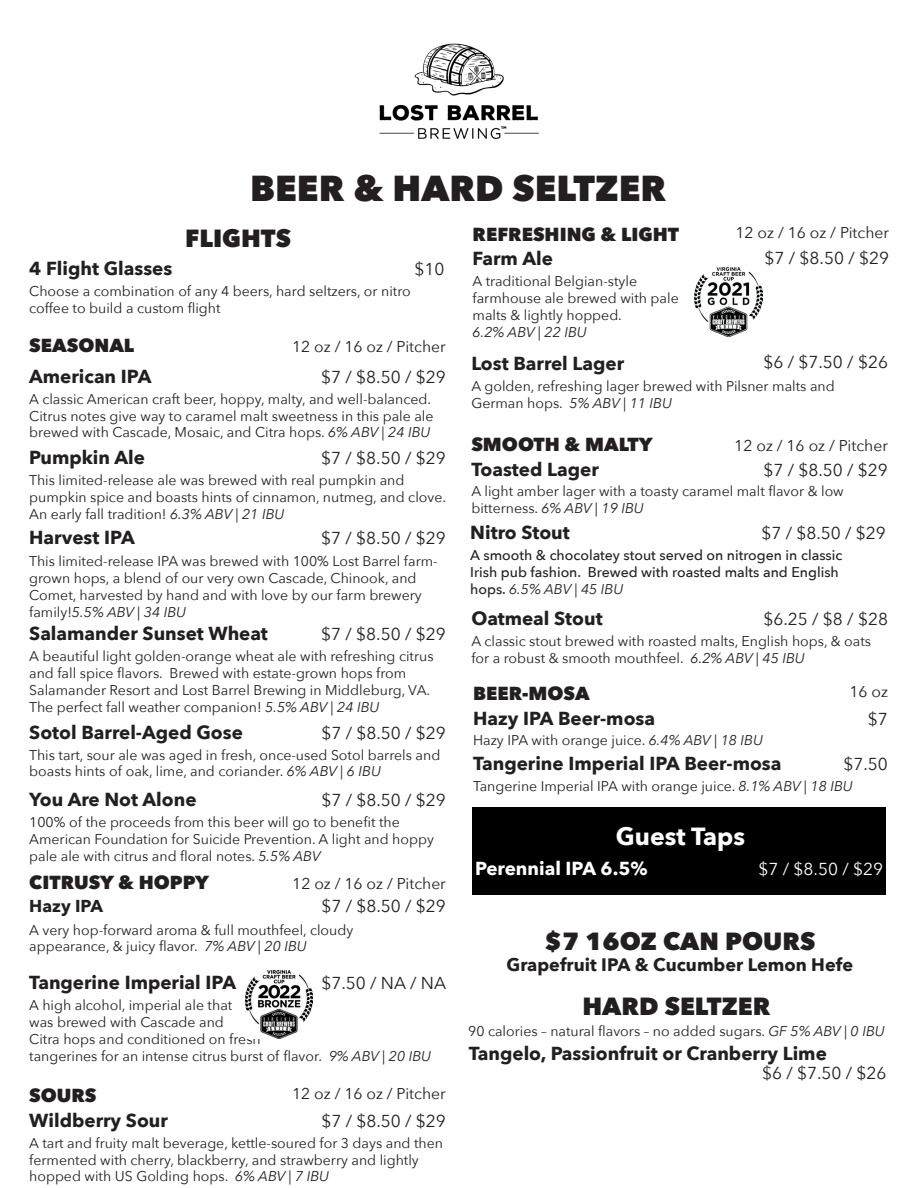
<style>
.page{position:relative;width:918px;height:1188px;background:#fff}
.page>*{position:absolute;margin:0;border:0;box-sizing:border-box;transform-origin:0 0}
.t1{font:800 36px "Avenir Next";color:#231f20}
.t2{font:800 24.75px "Avenir Next";color:#231f20}
.Name{font:700 24.75px "Avenir Next";color:#fff}
.Name-2{font:700 18.75px "Avenir Next";color:#231f20}
.t3{font:800 18.75px "Avenir Next";color:#231f20}
.Name-3{font:700 18.75px "Avenir Next";color:#fff}
.Name-4{font:700 18px "Avenir Next";color:#231f20}
.Name-5{font:17.25px "Avenir Next";color:#231f20}
.Name-6{font:17.25px "Avenir Next";color:#fff}
.Name-7{font:700 17.25px "Avenir Next";color:#231f20}
.price{font:15.6px "Avenir Next";color:#231f20}
.Description{font:14.1px/17px "Avenir Next";color:#231f20}
.IBU{font:14.1px/17px "Avenir Next";color:#231f20}
.desc{font:14.1px/17px "Avenir Next";color:#231f20}
.Description-2{font:500 14.1px/17px "Avenir Next";color:#231f20}
.IBU-2{font:italic 14.1px "Avenir Next";color:#231f20}
.s1{font-style:italic}
.s2{font-weight:400;font-style:italic}
</style>
<div class="page">
<div style="left:472px;top:807px;width:414px;height:87px;background:#000"></div>
<img style="left:379px;top:43px;width:160px;height:97px">
<img style="left:695px;top:268px;width:67px;height:68px">
<img style="left:245px;top:970px;width:68px;height:69px">
<p class="t1" style="left:250px;top:166px;width:418px">BEER &amp; HARD SELTZER</p>
<p class="t2" style="left:185px;top:223px;width:108px">FLIGHTS</p>
<p class="Name-2" style="left:29px;top:252px;width:145px">4 Flight Glasses</p>
<p class="Name-5" style="left:414px;top:254px;width:32px">$10</p>
<p class="Description" style="left:29px;top:282px;width:383px">Choose a combination of any 4 beers, hard seltzers, or nitro coffee to build a custom flight</p>
<p class="t3" style="left:29px;top:334px;width:107px">SEASONAL</p>
<p class="price" style="left:292px;top:333px;width:155px">12 oz / 16 oz / Pitcher</p>
<p class="Name-2" style="left:29px;top:360px;width:124px">American IPA</p>
<p class="Name-5" style="left:321px;top:362px;width:126px">$7 / $8.50 / $29</p>
<p class="IBU" style="left:29px;top:390px;width:406px">A classic American craft beer, hoppy, malty, and well-balanced.<br>Citrus notes give way to caramel malt sweetness in this pale ale brewed with Cascade, Mosaic, and Citra hops. <span class="s1">6% ABV | 24 IBU</span></p>
<p class="Name-2" style="left:29px;top:442px;width:117px">Pumpkin Ale</p>
<p class="Name-5" style="left:321px;top:444px;width:126px">$7 / $8.50 / $29</p>
<p class="IBU" style="left:29px;top:471px;width:418px">This limited-release ale was brewed with real pumpkin and pumpkin spice and boasts hints of cinnamon, nutmeg, and clove.<br>An early fall tradition! <span class="s1">6.3% ABV | 21 IBU</span></p>
<p class="Name-2" style="left:29px;top:521px;width:107px">Harvest IPA</p>
<p class="Name-5" style="left:321px;top:523px;width:126px">$7 / $8.50 / $29</p>
<p class="IBU" style="left:29px;top:552px;width:410px">This limited-release IPA was brewed with 100% Lost Barrel farm&shy;grown hops, a blend of our very own Cascade, Chinook, and Comet, harvested by hand and with love by our farm brewery family!<span class="s1">5.5% ABV | 34 IBU</span></p>
<p class="Name-2" style="left:29px;top:618px;width:240px">Salamander Sunset Wheat</p>
<p class="Name-5" style="left:321px;top:620px;width:126px">$7 / $8.50 / $29</p>
<p class="IBU" style="left:29px;top:647px;width:406px">A beautiful light golden-orange wheat ale with refreshing citrus and fall spice flavors. Brewed with estate-grown hops from Salamander Resort and Lost Barrel Brewing in Middleburg, VA.<br>The perfect fall weather companion! <span class="s1">5.5% ABV | 24 IBU</span></p>
<p class="Name-2" style="left:29px;top:716px;width:215px">Sotol Barrel-Aged Gose</p>
<p class="Name-5" style="left:321px;top:718px;width:126px">$7 / $8.50 / $29</p>
<p class="Description" style="left:29px;top:746px;width:413px">This tart, sour ale was aged in fresh, once-used Sotol barrels and boasts hints of oak, lime, and coriander. <span class="s1">6% ABV | 6 IBU</span></p>
<p class="Name-2" style="left:29px;top:783px;width:169px">You Are Not Alone</p>
<p class="Name-5" style="left:321px;top:785px;width:126px">$7 / $8.50 / $29</p>
<p class="Description" style="left:29px;top:813px;width:406px">100% of the proceeds from this beer will go to benefit the<br>American Foundation for Suicide Prevention. A light and hoppy pale ale with citrus and floral notes. <span class="s1">5.5% ABV</span></p>
<p class="t3" style="left:29px;top:871px;width:181px">CITRUSY &amp; HOPPY</p>
<p class="price" style="left:292px;top:870px;width:155px">12 oz / 16 oz / Pitcher</p>
<p class="Name-7" style="left:29px;top:891px;width:75px">Hazy IPA</p>
<p class="Name-5" style="left:321px;top:892px;width:126px">$7 / $8.50 / $29</p>
<p class="desc" style="left:29px;top:921px;width:326px">A very hop-forward aroma &amp; full mouthfeel, cloudy appearance, &amp; juicy flavor. <span class="s1">7% ABV | 20 IBU</span></p>
<p class="Name-2" style="left:29px;top:966px;width:208px">Tangerine Imperial IPA</p>
<p class="Name-5" style="left:322px;top:968px;width:126px">$7.50 / NA / NA</p>
<p class="Description" style="left:29px;top:996px;width:204px">A high alcohol, imperial ale that</p>
<p class="Description" style="left:29px;top:1013px;width:196px">was brewed with Cascade and</p>
<p class="Description" style="left:29px;top:1030px;width:233px">Citra hops and conditioned on fresh</p>
<p class="Description" style="left:29px;top:1047px;width:403px">tangerines for an intense citrus burst of flavor. <span class="s1">9% ABV | 20 IBU</span></p>
<p class="t3" style="left:29px;top:1084px;width:69px">SOURS</p>
<p class="price" style="left:292px;top:1080px;width:155px">12 oz / 16 oz / Pitcher</p>
<p class="Name-2" style="left:29px;top:1104px;width:140px">Wildberry Sour</p>
<p class="Name-5" style="left:321px;top:1106px;width:126px">$7 / $8.50 / $29</p>
<p class="Description" style="left:29px;top:1134px;width:415px">A tart and fruity malt beverage, kettle-soured for 3 days and then fermented with cherry, blackberry, and strawberry and lightly hopped with US Golding hops. <span class="s1">6% ABV | 7 IBU</span></p>
<p class="t3" style="left:473px;top:222px;width:208px">REFRESHING &amp; LIGHT</p>
<p class="price" style="left:736px;top:219px;width:155px">12 oz / 16 oz / Pitcher</p>
<p class="Name-2" style="left:473px;top:243px;width:82px">Farm Ale</p>
<p class="Name-5" style="left:765px;top:243px;width:126px">$7 / $8.50 / $29</p>
<p class="IBU" style="left:473px;top:272px;width:208px">A traditional Belgian-style farmhouse ale brewed with pale malts &amp; lightly hopped.</p>
<p class="IBU-2" style="left:473px;top:320px;width:116px">6.2% ABV | 22 IBU</p>
<p class="Name-2" style="left:471px;top:347px;width:154px">Lost Barrel Lager</p>
<p class="Name-5" style="left:764px;top:348px;width:126px">$6 / $7.50 / $26</p>
<p class="Description" style="left:471px;top:377px;width:365px">A golden, refreshing lager brewed with Pilsner malts and<br>German hops. <span class="s1">5% ABV | 11 IBU</span></p>
<p class="t3" style="left:471px;top:433px;width:183px">SMOOTH &amp; MALTY</p>
<p class="price" style="left:734px;top:432px;width:155px">12 oz / 16 oz / Pitcher</p>
<p class="Name-2" style="left:471px;top:453px;width:129px">Toasted Lager</p>
<p class="Name-5" style="left:763px;top:455px;width:126px">$7 / $8.50 / $29</p>
<p class="IBU" style="left:471px;top:482px;width:374px">A light amber lager with a toasty caramel malt flavor &amp; low bitterness. <span class="s1">6% ABV | 19 IBU</span></p>
<p class="Name-2" style="left:470px;top:516px;width:101px">Nitro Stout</p>
<p class="Name-5" style="left:761px;top:518px;width:126px">$7 / $8.50 / $29</p>
<p class="Description-2" style="left:470px;top:546px;width:374px">A smooth &amp; chocolatey stout served on nitrogen in classic<br>Irish pub fashion. Brewed with roasted malts and English hops. <span class="s2">6.5% ABV | 45 IBU</span></p>
<p class="Name-2" style="left:471px;top:602px;width:133px">Oatmeal Stout</p>
<p class="Name-5" style="left:764px;top:604px;width:126px">$6.25 / $8 / $28</p>
<p class="Description" style="left:471px;top:632px;width:401px">A classic stout brewed with roasted malts, English hops, &amp; oats for a robust &amp; smooth mouthfeel. <span class="s1">6.2% ABV | 45 IBU</span></p>
<p class="t3" style="left:473px;top:682px;width:118px">BEER-MOSA</p>
<p class="price" style="left:849px;top:678px;width:40px">16 oz</p>
<p class="Name-2" style="left:473px;top:702px;width:184px">Hazy IPA Beer-mosa</p>
<p class="Name-5" style="left:868px;top:704px;width:22px">$7</p>
<p class="desc" style="left:473px;top:731px;width:291px">Hazy IPA with orange juice. <span class="s1">6.4% ABV | 18 IBU</span></p>
<p class="Name-2" style="left:473px;top:747px;width:310px">Tangerine Imperial IPA Beer-mosa</p>
<p class="Name-5" style="left:843px;top:750px;width:46px">$7.50</p>
<p class="desc" style="left:473px;top:777px;width:381px">Tangerine Imperial IPA with orange juice. <span class="s1">8.1% ABV | 18 IBU</span></p>
<p class="Name" style="left:616px;top:815px;width:131px">Guest Taps</p>
<p class="Name-3" style="left:475px;top:852px;width:174px">Perennial IPA 6.5%</p>
<p class="Name-6" style="left:759px;top:854px;width:126px">$7 / $8.50 / $29</p>
<p class="t2" style="left:544px;top:926px;width:272px">$7 16OZ CAN POURS</p>
<p class="Name-4" style="left:507px;top:949px;width:348px">Grapefruit IPA &amp; Cucumber Lemon Hefe</p>
<p class="t2" style="left:582px;top:991px;width:190px">HARD SELTZER</p>
<p class="Description" style="left:468px;top:1022px;width:418px">90 calories – natural flavors – no added sugars. <span class="s1">GF 5% ABV | 0 IBU</span></p>
<p class="Name-2" style="left:469px;top:1038px;width:360px">Tangelo, Passionfruit or Cranberry Lime</p>
<p class="Name-5" style="left:762px;top:1059px;width:126px">$6 / $7.50 / $26</p>
</div>
